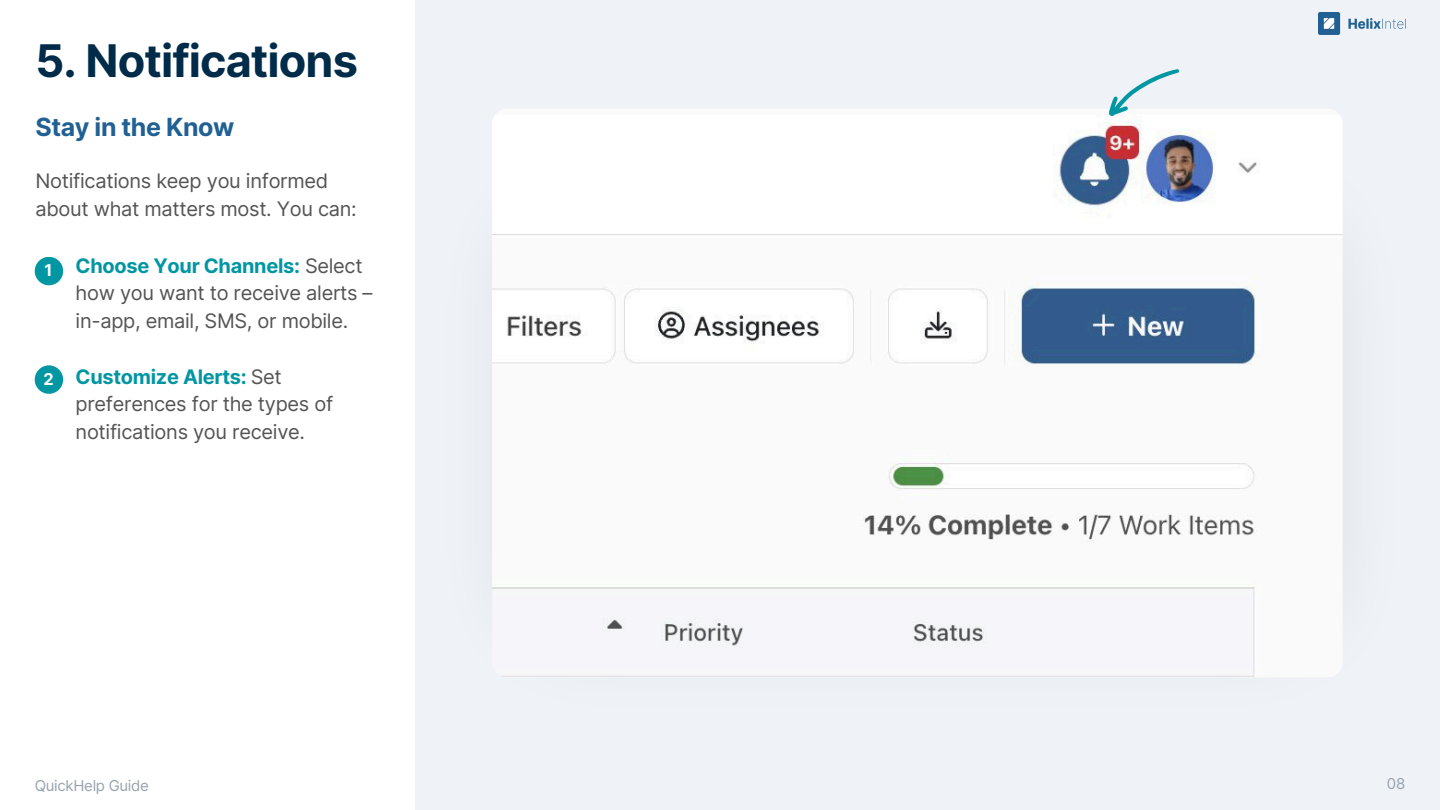
<style>
.page{position:relative;width:1440px;height:810px;background:#fff}
.page>*{position:absolute;margin:0;border:0;box-sizing:border-box;transform-origin:0 0}
.t1{font:700 45px "Inter";letter-spacing:-.02em;color:#002b49}
.t2{font:700 25px "Inter";letter-spacing:-.015em;color:#216093}
.t3{font:20px/27.8px "Inter";letter-spacing:-.015em;color:#545454}
.t4{font:700 16.3px "Inter";color:#fff}
.t5{font:15px "Inter";letter-spacing:-.02em;color:#97a3ae}
.s1{font-weight:700;color:#0096a2}
</style>
<div class="page">
<div style="left:415px;top:0;width:1025px;height:810px;background:#eff2f6"></div>
<img style="left:1318px;top:13px;width:86px;height:21px">
<div style="left:35px;top:257px;width:28px;height:28px;background:#0096a2;border-radius:50%"></div>
<img style="left:492px;top:109px;width:851px;height:568px;border-radius:15px">
<div style="left:35px;top:365px;width:28px;height:29px;background:#0096a2;border-radius:50%"></div>
<svg style="left:1103px;top:69px;width:80px;height:48px"></svg>
<h1 class="t1" style="left:35px;top:34px;width:324px">5. Notifications</h1>
<p class="t2" style="left:35px;top:112px;width:200px">Stay in the Know</p>
<h3 class="t3" style="left:35px;top:167px;width:323px">Notifications keep you informed about what matters most. You can:</h3>
<p class="t4" style="left:45px;top:260px;width:9px">1</p>
<p class="t4" style="left:43px;top:369px;width:12px">2</p>
<p class="t3" style="left:76px;top:251px;width:299px"><span class="s1">Choose Your Channels:</span> Select how you want to receive alerts – in-app, email, SMS, or mobile.</p>
<p class="t3" style="left:76px;top:362px;width:259px"><span class="s1">Customize Alerts:</span> Set preferences for the types of notifications you receive.</p>
<h2 class="t5" style="left:35px;top:776px;width:116px">QuickHelp Guide</h2>
<h3 class="t5" style="left:1387px;top:775px;width:20px">08</h3>
</div>
